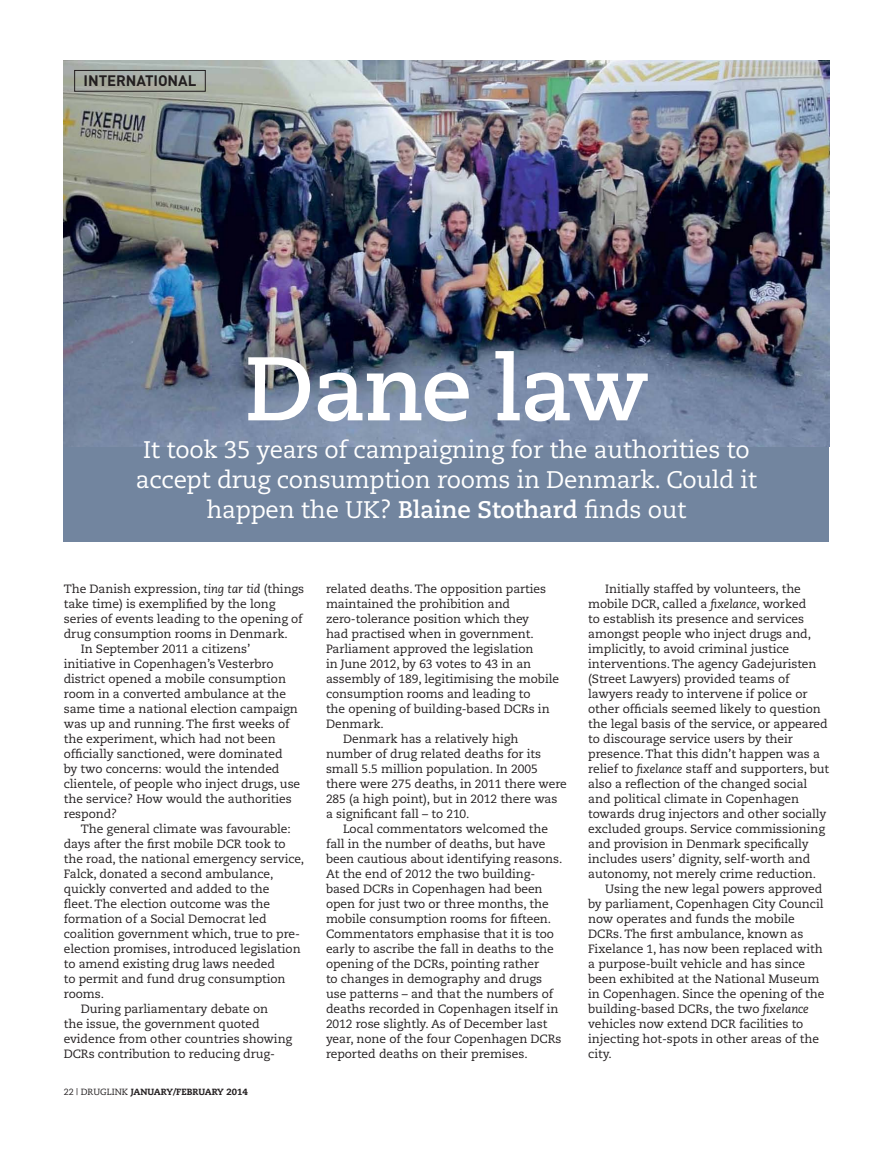
<style>
.page{position:relative;width:893px;height:1149px;background:#fff}
.page>*{position:absolute;margin:0;border:0;box-sizing:border-box;transform-origin:0 0}
.t1{font:700 90px "Caecilia";letter-spacing:-.025em;color:#fff}
.t2{font:24px/30px "Caecilia";letter-spacing:-.01em;color:#fff;text-align:center}
.t3{font:700 15px "DIN";color:#231f20}
.t4{font:12px/15px "Caecilia";letter-spacing:-.005em;color:#231f20}
.t5{font:800 9px "Caecilia";color:#231f20}
.s1{font-weight:700}
.s2{font-style:italic}
.s3{font-weight:400}
</style>
<div class="page">
<div style="left:64px;top:60px;width:765px;height:481px;background:#72859f"></div>
<img style="left:64px;top:60px;width:765px;height:386px">
<div style="left:74px;top:70px;width:132px;height:21px;border:1px solid #231f20"></div>
<p class="t3" style="left:84px;top:71px;width:10px">INTERNATIONAL</p>
<h1 class="t1" style="left:245px;top:336px;width:405px">Dane law</h1>
<h2 class="t2" style="left:143px;top:435px;width:608px">It took 35 years of campaigning for the authorities to</h2>
<h2 class="t2" style="left:136px;top:465px;width:623px">accept drug consumption rooms in Denmark. Could it happen the UK ? <span class="s1">Blaine Stothard</span> finds out</h2>
<p class="t4" style="left:64px;top:581px;width:242px">The Danish expression, <span class="s2">ting tar tid</span> (things</p>
<p class="t4" style="left:64px;top:596px;width:213px">take time) is exemplified by the long</p>
<p class="t4" style="left:64px;top:611px;width:240px">series of events leading to the opening of</p>
<p class="t4" style="left:64px;top:626px;width:225px">drug consumption rooms in Denmark.</p>
<p class="t4" style="left:81px;top:641px;width:171px">In September 2011 a citizens’</p>
<p class="t4" style="left:64px;top:656px;width:211px">initiative in Copenhagen’s Vesterbro</p>
<p class="t4" style="left:64px;top:671px;width:224px">district opened a mobile consumption</p>
<p class="t4" style="left:64px;top:686px;width:224px">room in a converted ambulance at the</p>
<p class="t4" style="left:64px;top:701px;width:236px">same time a national election campaign</p>
<p class="t4" style="left:64px;top:716px;width:227px">was up and running. The first weeks of</p>
<p class="t4" style="left:64px;top:731px;width:214px">the experiment, which had not been</p>
<p class="t4" style="left:64px;top:746px;width:220px">officially sanctioned, were dominated</p>
<p class="t4" style="left:64px;top:761px;width:217px">by two concerns: would the intended</p>
<p class="t4" style="left:64px;top:776px;width:238px">clientele, of people who inject drugs, use</p>
<p class="t4" style="left:64px;top:791px;width:230px">the service? How would the authorities</p>
<p class="t4" style="left:64px;top:806px;width:55px">respond?</p>
<p class="t4" style="left:81px;top:821px;width:211px">The general climate was favourable:</p>
<p class="t4" style="left:64px;top:836px;width:223px">days after the first mobile DCR took to</p>
<p class="t4" style="left:64px;top:851px;width:242px">the road, the national emergency service,</p>
<p class="t4" style="left:64px;top:866px;width:211px">Falck, donated a second ambulance,</p>
<p class="t4" style="left:64px;top:881px;width:207px">quickly converted and added to the</p>
<p class="t4" style="left:64px;top:896px;width:208px">fleet. The election outcome was the</p>
<p class="t4" style="left:64px;top:911px;width:204px">formation of a Social Democrat led</p>
<p class="t4" style="left:64px;top:926px;width:238px">coalition government which, true to pre-</p>
<p class="t4" style="left:64px;top:941px;width:238px">election promises, introduced legislation</p>
<p class="t4" style="left:64px;top:956px;width:213px">to amend existing drug laws needed</p>
<p class="t4" style="left:64px;top:971px;width:223px">to permit and fund drug consumption</p>
<p class="t4" style="left:64px;top:986px;width:42px">rooms.</p>
<p class="t4" style="left:81px;top:1001px;width:189px">During parliamentary debate on</p>
<p class="t4" style="left:64px;top:1016px;width:197px">the issue, the government quoted</p>
<p class="t4" style="left:64px;top:1031px;width:230px">evidence from other countries showing</p>
<p class="t4" style="left:64px;top:1046px;width:213px">DCRs contribution to reducing drug-</p>
<p class="t5" style="left:64px;top:1085px;width:186px"><span class="s3">22 | Druglink</span> JANUARY/FEBRUARY 2014</p>
<p class="t4" style="left:326px;top:581px;width:222px">related deaths. The opposition parties</p>
<p class="t4" style="left:326px;top:596px;width:186px">maintained the prohibition and</p>
<p class="t4" style="left:326px;top:611px;width:205px">zero-tolerance position which they</p>
<p class="t4" style="left:326px;top:626px;width:209px">had practised when in government.</p>
<p class="t4" style="left:326px;top:641px;width:209px">Parliament approved the legislation</p>
<p class="t4" style="left:326px;top:656px;width:207px">in June 2012, by 63 votes to 43 in an</p>
<p class="t4" style="left:326px;top:671px;width:235px">assembly of 189, legitimising the mobile</p>
<p class="t4" style="left:326px;top:686px;width:206px">consumption rooms and leading to</p>
<p class="t4" style="left:326px;top:701px;width:225px">the opening of building-based DCRs in</p>
<p class="t4" style="left:326px;top:716px;width:59px">Denmark.</p>
<p class="t4" style="left:343px;top:731px;width:177px">Denmark has a relatively high</p>
<p class="t4" style="left:326px;top:746px;width:217px">number of drug related deaths for its</p>
<p class="t4" style="left:326px;top:761px;width:213px">small 5.5 million population. In 2005</p>
<p class="t4" style="left:326px;top:776px;width:242px">there were 275 deaths, in 2011 there were</p>
<p class="t4" style="left:326px;top:791px;width:233px">285 (a high point), but in 2012 there was</p>
<p class="t4" style="left:326px;top:806px;width:145px">a significant fall – to 210.</p>
<p class="t4" style="left:343px;top:821px;width:206px">Local commentators welcomed the</p>
<p class="t4" style="left:326px;top:836px;width:221px">fall in the number of deaths, but have</p>
<p class="t4" style="left:326px;top:851px;width:238px">been cautious about identifying reasons.</p>
<p class="t4" style="left:326px;top:866px;width:211px">At the end of 2012 the two building-</p>
<p class="t4" style="left:326px;top:881px;width:218px">based DCRs in Copenhagen had been</p>
<p class="t4" style="left:326px;top:896px;width:224px">open for just two or three months, the</p>
<p class="t4" style="left:326px;top:911px;width:227px">mobile consumption rooms for fifteen.</p>
<p class="t4" style="left:326px;top:926px;width:229px">Commentators emphasise that it is too</p>
<p class="t4" style="left:326px;top:941px;width:229px">early to ascribe the fall in deaths to the</p>
<p class="t4" style="left:326px;top:956px;width:215px">opening of the DCRs, pointing rather</p>
<p class="t4" style="left:326px;top:971px;width:218px">to changes in demography and drugs</p>
<p class="t4" style="left:326px;top:986px;width:229px">use patterns – and that the numbers of</p>
<p class="t4" style="left:326px;top:1001px;width:234px">deaths recorded in Copenhagen itself in</p>
<p class="t4" style="left:326px;top:1016px;width:223px">2012 rose slightly. As of December last</p>
<p class="t4" style="left:326px;top:1031px;width:237px">year, none of the four Copenhagen DCRs</p>
<p class="t4" style="left:326px;top:1046px;width:203px">reported deaths on their premises.</p>
<p class="t4" style="left:588px;top:581px;width:242px;text-indent:17px">Initially staffed by volunteers, the mobile DCR, called a <span class="s2">fixelance</span>, worked<br>to establish its presence and services amongst people who inject drugs and, implicitly, to avoid criminal justice interventions. The agency Gadejuristen (Street Lawyers) provided teams of lawyers ready to intervene if police or other officials seemed likely to question the legal basis of the service, or appeared to discourage service users by their presence. That this didn’t happen was a relief to <span class="s2">fixelance</span> staff and supporters, but also a reflection of the changed social and political climate in Copenhagen towards drug injectors and other socially excluded groups. Service commissioning and provision in Denmark specifically includes users’ dignity, self-worth and autonomy, not merely crime reduction.</p>
<p class="t4" style="left:588px;top:881px;width:238px;text-indent:17px">Using the new legal powers approved by parliament, Copenhagen City Council now operates and funds the mobile DCRs. The first ambulance, known as Fixelance 1, has now been replaced with a purpose-built vehicle and has since been exhibited at the National Museum in Copenhagen. Since the opening of the building-based DCRs, the two <span class="s2">fixelance </span>vehicles now extend DCR facilities to injecting hot-spots in other areas of the city.</p>
</div>
